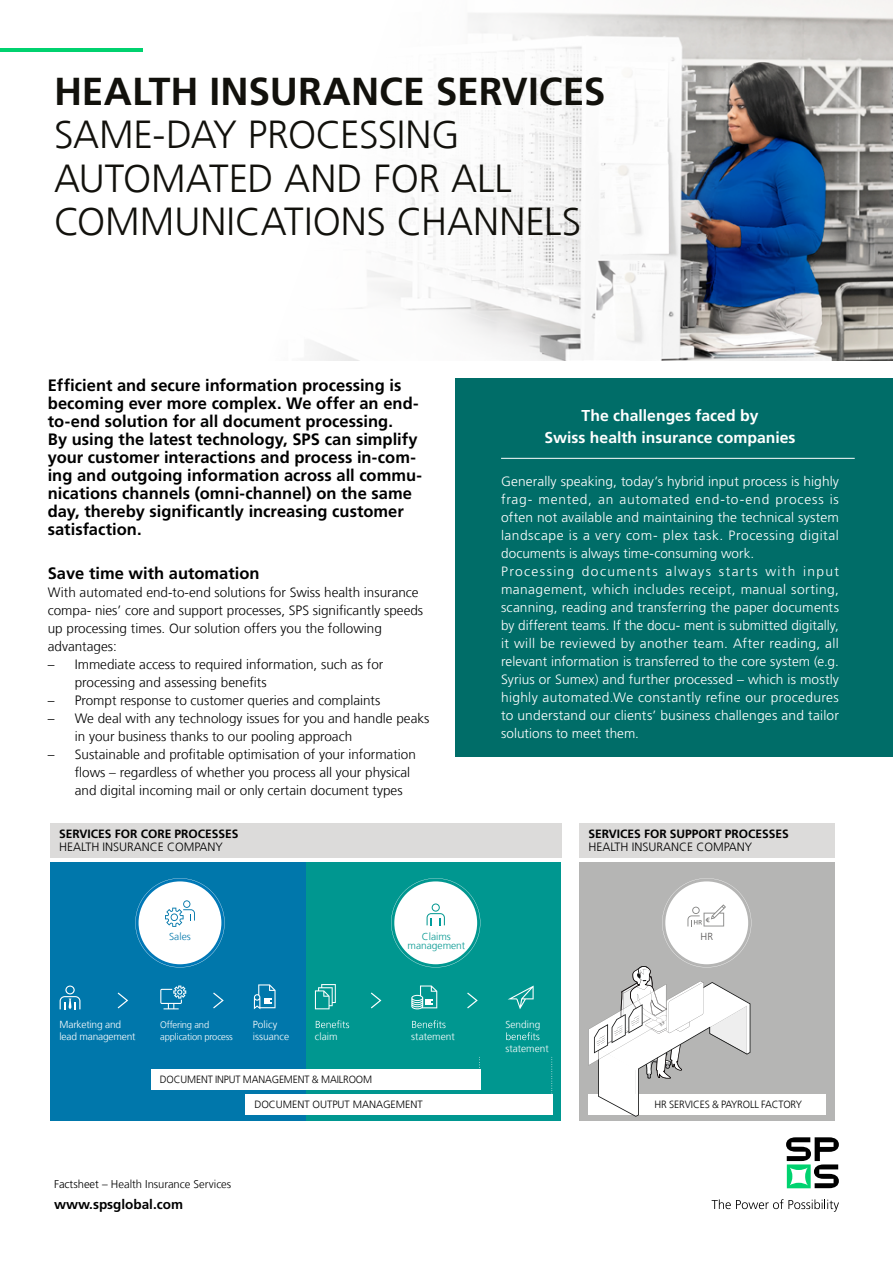
<style>
.page{position:relative;width:893px;height:1263px;background:#fff}
.page>*{position:absolute;margin:0;border:0;box-sizing:border-box;transform-origin:0 0}
.First_Headline_26_29{font:300 39px "Frutiger";letter-spacing:-.005em;color:#12110c}
.First_Headline_26_29-2{font:700 39px "Frutiger";color:#12110c}
.Subheadline_bold_11{font:700 16.5px/18px "Frutiger LT Std";color:#000}
.t1{font:700 16.5px "Frutiger";color:#000}
.t2{font:700 15.75px "Frutiger LT Std";color:#fff}
.Intro_Box_Text_9_12p{font:300 13.5px/18px "Frutiger LT Std";letter-spacing:.01em;color:#fff;text-align:justify}
.t3{font:300 13.5px/18px "Frutiger";color:#000}
.t4{font:700 13.5px "Frutiger LT Std";color:#000}
.t5{font:700 12px/13.5px "Frutiger";color:#000}
.Footer_Text_7_5_8pt{font:300 11.25px "Frutiger";color:#000}
.t6{font:300 10.5px "Frutiger";letter-spacing:-.01em;color:#000}
.t7{font:300 10.2px/12px "Frutiger";color:#fff}
.t8{font:300 10.2px/12px "Frutiger";letter-spacing:-.02em;color:#fff}
.t9{font:300 10.2px/9px "Frutiger";color:#009790;text-align:center}
.t10{font:300 10.2px "Frutiger";color:#0077ab}
.t11{font:300 10.2px "Frutiger";color:#585656}
.t12{font:300 9.6px/12px "Frutiger";letter-spacing:-.02em;color:#fff}
.s1{font-family:"Frutiger LT Std"}
.s2{font-weight:300}
</style>
<div class="page">
<img style="left:314px;top:0;width:579px;height:360px">
<div style="left:456px;top:379px;width:437px;height:378px;background:#006d68"></div>
<hr style="left:501px;top:458px;width:354px;height:1px;background:#fff">
<div style="left:50px;top:823px;width:511px;height:34px;background:#dcdbda"></div>
<div style="left:579px;top:823px;width:255px;height:34px;background:#dcdbda"></div>
<div style="left:579px;top:862px;width:256px;height:258px;background:#b5b5b4"></div>
<div style="left:306px;top:862px;width:255px;height:258px;background:#009790"></div>
<div style="left:50px;top:862px;width:256px;height:258px;background:#0077ab"></div>
<svg style="left:506px;top:1032px;width:33px;height:8px"></svg>
<div style="left:588px;top:1094px;width:238px;height:21px;background:#fff"></div>
<svg style="left:316px;top:1020px;width:33px;height:8px"></svg>
<svg style="left:412px;top:1020px;width:34px;height:8px"></svg>
<svg style="left:135px;top:878px;width:90px;height:89px"></svg>
<svg style="left:391px;top:878px;width:89px;height:89px"></svg>
<svg style="left:118px;top:992px;width:10px;height:16px"></svg>
<svg style="left:371px;top:992px;width:10px;height:16px"></svg>
<svg style="left:467px;top:992px;width:11px;height:16px"></svg>
<svg style="left:213px;top:992px;width:11px;height:16px"></svg>
<div style="left:151px;top:1069px;width:329px;height:21px;background:#fff"></div>
<div style="left:245px;top:1094px;width:307px;height:21px;background:#fff"></div>
<svg style="left:551px;top:1057px;width:1px;height:37px"></svg>
<svg style="left:60px;top:985px;width:20px;height:24px"></svg>
<svg style="left:254px;top:984px;width:22px;height:25px"></svg>
<svg style="left:160px;top:985px;width:26px;height:24px"></svg>
<svg style="left:315px;top:984px;width:21px;height:25px"></svg>
<svg style="left:411px;top:985px;width:26px;height:24px"></svg>
<svg style="left:508px;top:985px;width:26px;height:24px"></svg>
<svg style="left:589px;top:878px;width:162px;height:239px"></svg>
<svg style="left:786px;top:1137px;width:53px;height:51px"></svg>
<svg style="left:712px;top:1199px;width:127px;height:13px"></svg>
<hr style="left:0;top:48px;width:143px;height:4px;background:#00d26f">
<p class="First_Headline_26_29-2" style="left:54px;top:68px;width:553px">HEALTH INSURANCE SERVICES</p>
<p class="First_Headline_26_29" style="left:54px;top:112px;width:407px">SAME-DAY PROCESSING</p>
<p class="First_Headline_26_29" style="left:54px;top:156px;width:459px">AUTOMATED AND FOR ALL</p>
<p class="First_Headline_26_29" style="left:54px;top:199px;width:529px">COMMUNICATIONS CHANNELS</p>
<p class="Subheadline_bold_11" style="left:48px;top:377px;width:376px">Efficient and secure information processing is becoming ever more complex. We offer an end&shy;to-end solution for all document processing.<br>By using the latest technology, SPS can simplify your customer interactions and process in-com&shy;ing and outgoing information across all commu&shy;nications channels (omni-channel) on the same day, thereby significantly increasing customer satisfaction.</p>
<p class="t1" style="left:48px;top:563px;width:213px">Save time with automation</p>
<p class="t3" style="left:48px;top:583px;width:377px">With automated end-to-end solutions for Swiss health insurance compa- nies’ core and support processes, SPS significantly speeds up processing times. Our solution offers you the following advantages:</p>
<p class="t3" style="left:75px;top:655px;width:310px;text-indent:-27px"><span class="s1">–</span> Immediate access to required information, such as for processing and assessing benefits</p>
<p class="t3" style="left:48px;top:691px;width:334px"><span class="s1">–</span> Prompt response to customer queries and complaints</p>
<p class="t3" style="left:75px;top:709px;width:356px;text-indent:-27px"><span class="s1">–</span> We deal with any technology issues for you and handle peaks in your business thanks to our pooling approach</p>
<p class="t3" style="left:75px;top:745px;width:343px;text-indent:-27px"><span class="s1">–</span> Sustainable and profitable optimisation of your information flows – regardless of whether you process all your physical and digital incoming mail or only certain document types</p>
<p class="t2" style="left:582px;top:407px;width:178px">The challenges faced by</p>
<p class="t2" style="left:544px;top:428px;width:253px">Swiss health insurance companies</p>
<p class="Intro_Box_Text_9_12p" style="left:501px;top:473px;width:339px">Generally speaking, today’s hybrid input process is highly frag- mented, an automated end-to-end process is often not available and maintaining the technical system landscape is a very com- plex task. Processing digital documents is always time-consuming work.</p>
<p class="Intro_Box_Text_9_12p" style="left:501px;top:563px;width:339px">Processing documents always starts with input management, which includes receipt, manual sorting, scanning, reading and transferring the paper documents by different teams. If the docu- ment is submitted digitally, it will be reviewed by another team. After reading, all relevant information is transferred to the core system (e.g.<br>Syrius or Sumex) and further processed – which is mostly highly automated.We constantly refine our procedures to understand our clients’ business challenges and tailor solutions to meet them.</p>
<p class="t5" style="left:59px;top:827px;width:181px">SERVICES FOR CORE PROCESSES<br><span class="s2">HEALTH INSURANCE COMPANY</span></p>
<p class="t5" style="left:588px;top:827px;width:202px">SERVICES FOR SUPPORT PROCESSES<br><span class="s2">HEALTH INSURANCE COMPANY</span></p>
<p class="t10" style="left:169px;top:930px;width:23px">Sales</p>
<p class="t9" style="left:408px;top:932px;width:59px">Claims management</p>
<p class="t11" style="left:700px;top:930px;width:14px">HR</p>
<p class="t8" style="left:60px;top:1018px;width:77px">Marketing and lead management</p>
<p class="t12" style="left:160px;top:1018px;width:74px">Offering and application process</p>
<p class="t7" style="left:505px;top:1018px;width:36px">Sending</p>
<p class="t7" style="left:505px;top:1042px;width:45px">statement</p>
<p class="t7" style="left:253px;top:1018px;width:38px">Policy issuance</p>
<p class="t7" style="left:315px;top:1030px;width:24px">claim</p>
<p class="t7" style="left:411px;top:1030px;width:45px">statement</p>
<p class="t6" style="left:160px;top:1074px;width:214px">DOCUMENT INPUT MANAGEMENT &amp; MAILROOM</p>
<p class="t6" style="left:254px;top:1099px;width:170px">DOCUMENT OUTPUT MANAGEMENT</p>
<p class="Footer_Text_7_5_8pt" style="left:54px;top:1178px;width:179px"><span class="s1">Factsheet –</span> Health Insurance Services</p>
<p class="t4" style="left:54px;top:1196px;width:131px">www.spsglobal.com</p>
<p class="t6" style="left:655px;top:1099px;width:149px">HR SERVICES &amp; PAYROLL FACTORY</p>
</div>
